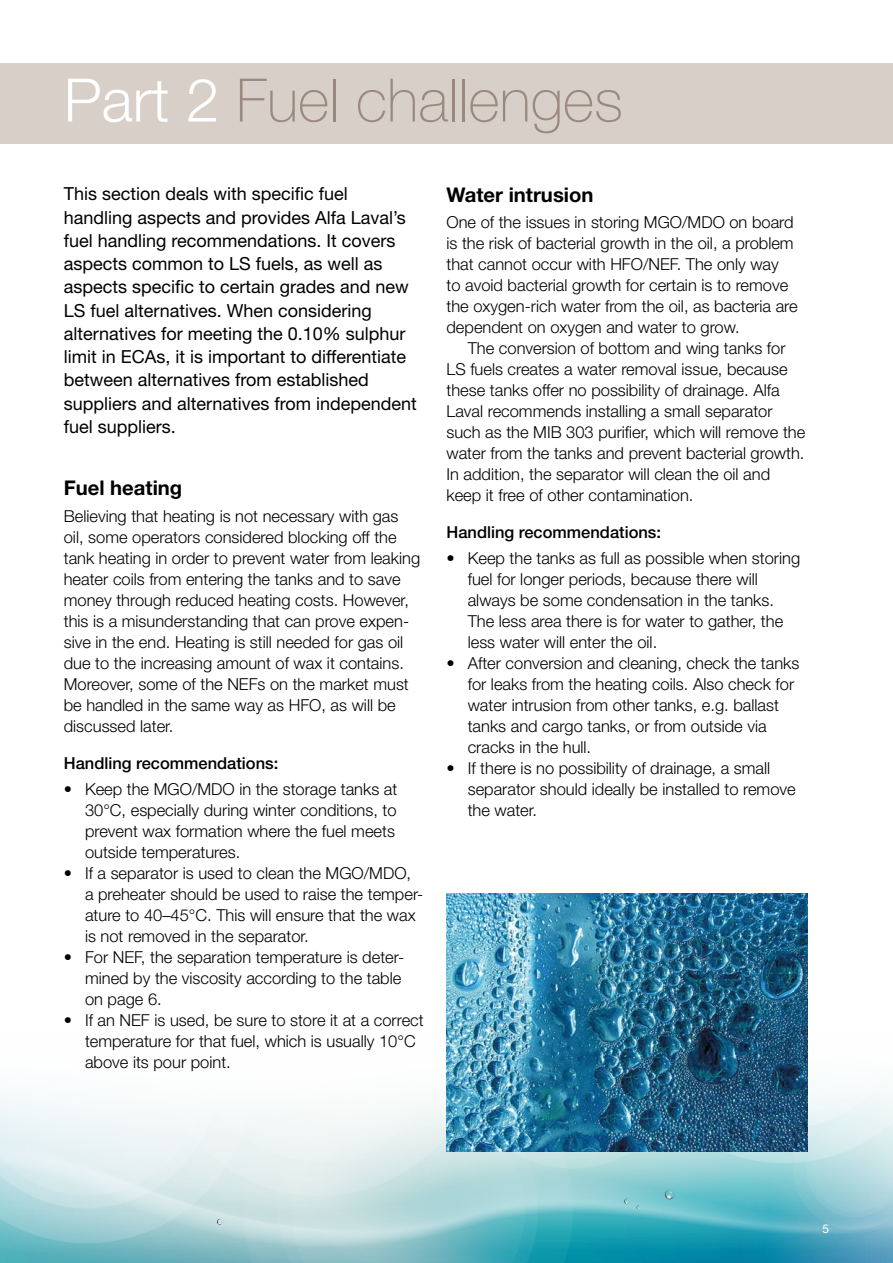
<style>
.page{position:relative;width:893px;height:1263px;background:#fff}
.page>*{position:absolute;margin:0;border:0;box-sizing:border-box;transform-origin:0 0}
.t1{font:100 60px "Helvetica Neue LT Std";color:#9a897e}
.t2{font:700 20.25px "Helvetica Neue LT Std";color:#000}
.t3{font:18px/23.2px "Helvetica Neue LT Std";color:#000}
.t4{font:300 16.5px/21px "Helvetica Neue LT Std";color:#000}
.t5{font:500 16.5px "Helvetica Neue LT Std";color:#000}
.t6{font:12px "Helvetica Neue LT Std";color:#fff}
.s1{font-weight:300;color:#fff}
</style>
<div class="page">
<svg style="left:0;top:1247px;width:893px;height:16px;background:#44a0b5"></svg>
<svg style="left:808px;top:1090px;width:85px;height:17px"></svg>
<svg style="left:808px;top:1107px;width:85px;height:34px;background:#e4f1f2"></svg>
<div style="left:0;top:1095px;width:189px;height:46px;background:#f1f7f8"></div>
<div style="left:154px;top:866px;width:330px;height:330px;background:#fff;border-radius:50%"></div>
<svg style="left:189px;top:1116px;width:13px;height:25px"></svg>
<svg style="left:202px;top:1110px;width:41px;height:31px"></svg>
<svg style="left:243px;top:1115px;width:35px;height:148px"></svg>
<svg style="left:278px;top:1117px;width:13px;height:146px"></svg>
<svg style="left:0;top:1141px;width:893px;height:106px;background:#a7d5db"></svg>
<svg style="left:217px;top:1219px;width:5px;height:5px"></svg>
<svg style="left:291px;top:1105px;width:384px;height:158px;background:#9dd1d6"></svg>
<div style="left:0;top:64px;width:893px;height:80px;background:#d8cfc9"></div>
<img style="left:446px;top:893px;width:362px;height:259px">
<h1 class="t1" style="left:64px;top:66px;width:561px"><span class="s1">Part 2</span> Fuel challenges</h1>
<p class="t3" style="left:64px;top:182px;width:355px">This section deals with specific fuel handling aspects and provides Alfa Laval’s fuel handling recommendations. It covers aspects common to LS fuels, as well as aspects specific to certain grades and new LS fuel alternatives. When considering alternatives for meeting the 0.10% sulphur limit in ECAs, it is important to differentiate between alternatives from established suppliers and alternatives from independent fuel suppliers.</p>
<p class="t2" style="left:64px;top:475px;width:120px">Fuel heating</p>
<p class="t4" style="left:64px;top:505px;width:358px">Believing that heating is not necessary with gas oil, some operators considered blocking off the tank heating in order to prevent water from leaking heater coils from entering the tanks and to save money through reduced heating costs. However, this is a misunderstanding that can prove expen&shy;sive in the end. Heating is still needed for gas oil due to the increasing amount of wax it contains.<br>Moreover, some of the NEFs on the market must be handled in the same way as HFO, as will be discussed later.</p>
<p class="t5" style="left:64px;top:754px;width:216px">Handling recommendations:</p>
<p class="t4" style="left:85px;top:778px;width:314px;text-indent:-21px">• Keep the MGO/MDO in the storage tanks at 30°C, especially during winter conditions, to prevent wax formation where the fuel meets outside temperatures.</p>
<p class="t4" style="left:85px;top:862px;width:340px;text-indent:-21px">• If a separator is used to clean the MGO/MDO, a preheater should be used to raise the temper&shy;ature to 40–45°C. This will ensure that the wax is not removed in the separator.</p>
<p class="t4" style="left:85px;top:946px;width:321px;text-indent:-21px">• For NEF, the separation temperature is deter&shy;mined by the viscosity according to the table on page 6.</p>
<p class="t4" style="left:85px;top:1009px;width:340px;text-indent:-21px">• If an NEF is used, be sure to store it at a correct temperature for that fuel, which is usually 10°C above its pour point.</p>
<p class="t2" style="left:446px;top:182px;width:148px">Water intrusion</p>
<p class="t4" style="left:446px;top:211px;width:353px">One of the issues in storing MGO/MDO on board is the risk of bacterial growth in the oil, a problem that cannot occur with HFO/NEF. The only way<br>to avoid bacterial growth for certain is to remove the oxygen-rich water from the oil, as bacteria are dependent on oxygen and water to grow.</p>
<p class="t4" style="left:446px;top:337px;width:360px;text-indent:21px">The conversion of bottom and wing tanks for LS fuels creates a water removal issue, because these tanks offer no possibility of drainage. Alfa Laval recommends installing a small separator such as the MIB 303 purifier, which will remove the water from the tanks and prevent bacterial growth.<br>In addition, the separator will clean the oil and keep it free of other contamination.</p>
<p class="t5" style="left:446px;top:523px;width:216px">Handling recommendations:</p>
<p class="t4" style="left:468px;top:547px;width:334px;text-indent:-21px">• Keep the tanks as full as possible when storing fuel for longer periods, because there will always be some condensation in the tanks.<br>The less area there is for water to gather, the less water will enter the oil.</p>
<p class="t4" style="left:468px;top:652px;width:333px;text-indent:-21px">• After conversion and cleaning, check the tanks for leaks from the heating coils. Also check for water intrusion from other tanks, e.g. ballast tanks and cargo tanks, or from outside via cracks in the hull.</p>
<p class="t4" style="left:468px;top:757px;width:329px;text-indent:-21px">• If there is no possibility of drainage, a small separator should ideally be installed to remove the water.</p>
<p class="t6" style="left:822px;top:1221px;width:8px">5</p>
</div>
